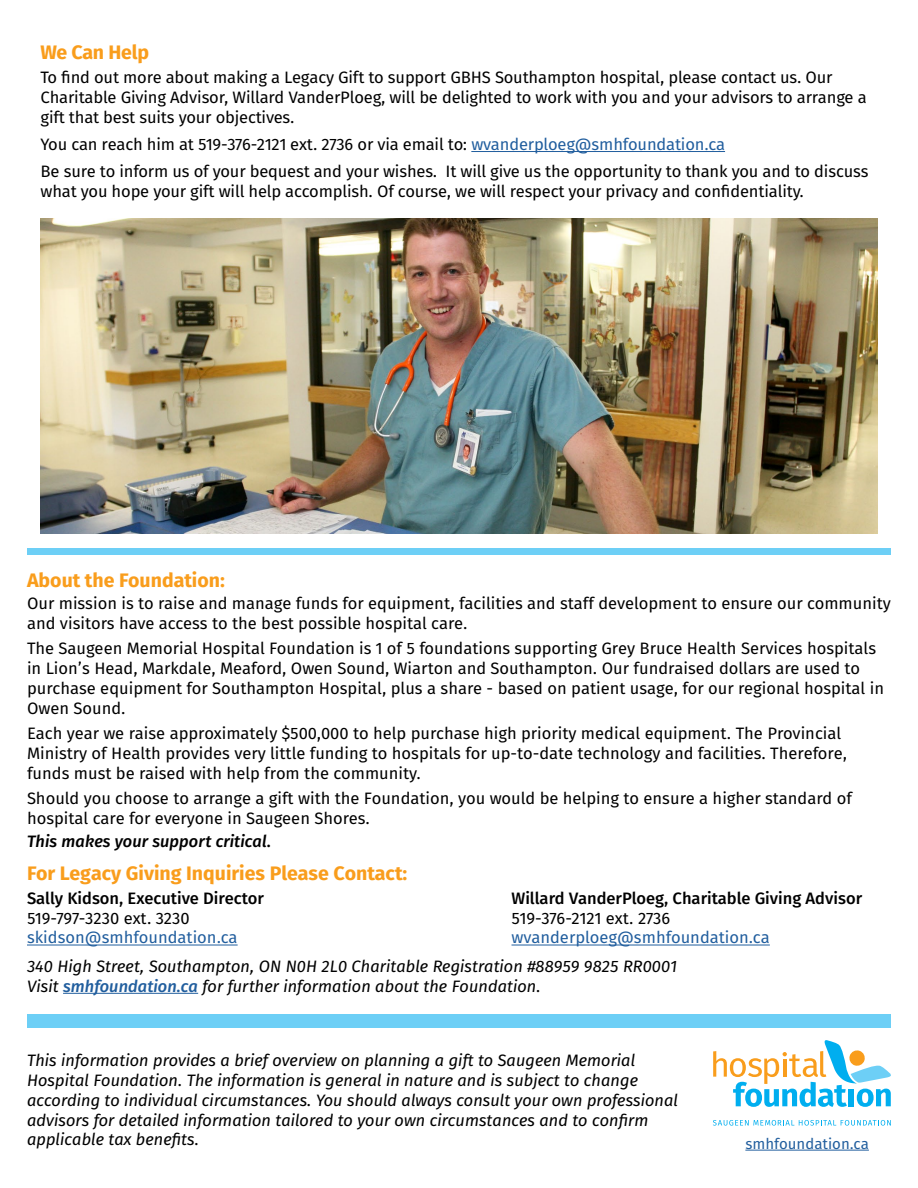
<style>
.page{position:relative;width:918px;height:1188px;background:#fff}
.page>*{position:absolute;margin:0;border:0;box-sizing:border-box;transform-origin:0 0}
.t1{font:700 19.5px "Fira Sans OT";color:#f99d1c}
.t2{font:16.5px/19.8px "Fira Sans OT";color:#000}
.t3{font:italic 16.5px/19.8px "Fira Sans OT";color:#000}
.t4{font:16.5px "Fira Sans OT Medium";color:#000}
.t5{font:16.5px "Fira Sans OT";color:#215e9e}
.t6{font:italic 16.5px "Fira Sans OT Medium";color:#000}
.t7{font:15px "Fira Sans OT";color:#215e9e}
.s1{color:#215e9e}
.s2{font-family:"Fira Sans OT Medium";color:#215e9e}
</style>
<div class="page">
<svg style="left:713px;top:1120px;width:178px;height:6px"></svg>
<svg style="left:713px;top:1040px;width:178px;height:67px"></svg>
<hr style="left:27px;top:945px;width:211px;height:1px;background:#215e9e">
<hr style="left:512px;top:945px;width:258px;height:1px;background:#215e9e">
<hr style="left:63px;top:993px;width:135px;height:1px;background:#215e9e">
<div style="left:27px;top:1014px;width:864px;height:14px;background:#6dcff6"></div>
<hr style="left:745px;top:1150px;width:124px;height:1px;background:#215e9e">
<div style="left:27px;top:549px;width:864px;height:6px;background:#6dcff6"></div>
<hr style="left:471px;top:151px;width:254px;height:1px;background:#215e9e">
<img style="left:40px;top:218px;width:838px;height:316px">
<p class="t1" style="left:40px;top:39px;width:110px">We Can Help</p>
<p class="t2" style="left:40px;top:69px;width:828px">To find out more about making a Legacy Gift to support GBHS Southampton hospital, please contact us. Our<br>Charitable Giving Advisor, Willard VanderPloeg, will be delighted to work with you and your advisors to arrange a gift that best suits your objectives.</p>
<p class="t2" style="left:40px;top:132px;width:830px;line-height:27px">You can reach him at 519-376-2121 ext. 2736 or via email to: <span class="s1">wvanderploeg@smhfoundation.ca<br></span>Be sure to inform us of your bequest and your wishes. It will give us the opportunity to thank you and to discuss</p>
<p class="t2" style="left:40px;top:182px;width:765px">what you hope your gift will help accomplish. Of course, we will respect your privacy and confidentiality.</p>
<p class="t1" style="left:27px;top:566px;width:199px">About the Foundation:</p>
<p class="t2" style="left:27px;top:595px;width:865px">Our mission is to raise and manage funds for equipment, facilities and staff development to ensure our community and visitors have access to the best possible hospital care.</p>
<p class="t2" style="left:27px;top:640px;width:859px">The Saugeen Memorial Hospital Foundation is 1 of 5 foundations supporting Grey Bruce Health Services hospitals in Lion’s Head, Markdale, Meaford, Owen Sound, Wiarton and Southampton. Our fundraised dollars are used to purchase equipment for Southampton Hospital, plus a share - based on patient usage, for our regional hospital in Owen Sound.</p>
<p class="t2" style="left:27px;top:725px;width:822px">Each year we raise approximately $500,000 to help purchase high priority medical equipment. The Provincial<br>Ministry of Health provides very little funding to hospitals for up-to-date technology and facilities. Therefore, funds must be raised with help from the community.</p>
<p class="t2" style="left:27px;top:790px;width:826px">Should you choose to arrange a gift with the Foundation, you would be helping to ensure a higher standard of hospital care for everyone in Saugeen Shores.</p>
<p class="t6" style="left:27px;top:829px;width:246px">This makes your support critical.</p>
<p class="t1" style="left:27px;top:859px;width:382px">For Legacy Giving Inquiries Please Contact:</p>
<p class="t4" style="left:27px;top:886px;width:238px">Sally Kidson, Executive Director</p>
<p class="t4" style="left:512px;top:886px;width:352px">Willard VanderPloeg, Charitable Giving Advisor</p>
<p class="t2" style="left:27px;top:909px;width:164px">519-797-3230 ext. 3230</p>
<p class="t2" style="left:512px;top:909px;width:160px">519-376-2121 ext. 2736</p>
<p class="t5" style="left:27px;top:926px;width:212px">skidson@smhfoundation.ca</p>
<p class="t5" style="left:512px;top:926px;width:260px">wvanderploeg@smhfoundation.ca</p>
<p class="t3" style="left:27px;top:957px;width:652px">340 High Street, Southampton, ON N0H 2L0 Charitable Registration #88959 9825 RR0001<br>Visit <span class="s2">smhfoundation.ca</span> for further information about the Foundation.</p>
<p class="t3" style="left:27px;top:1052px;width:653px">This information provides a brief overview on planning a gift to Saugeen Memorial Hospital Foundation. The information is general in nature and is subject to change according to individual circumstances. You should always consult your own professional advisors for detailed information tailored to your own circumstances and to confirm applicable tax benefits.</p>
<p class="t7" style="left:745px;top:1133px;width:125px">smhfoundation.ca</p>
</div>
